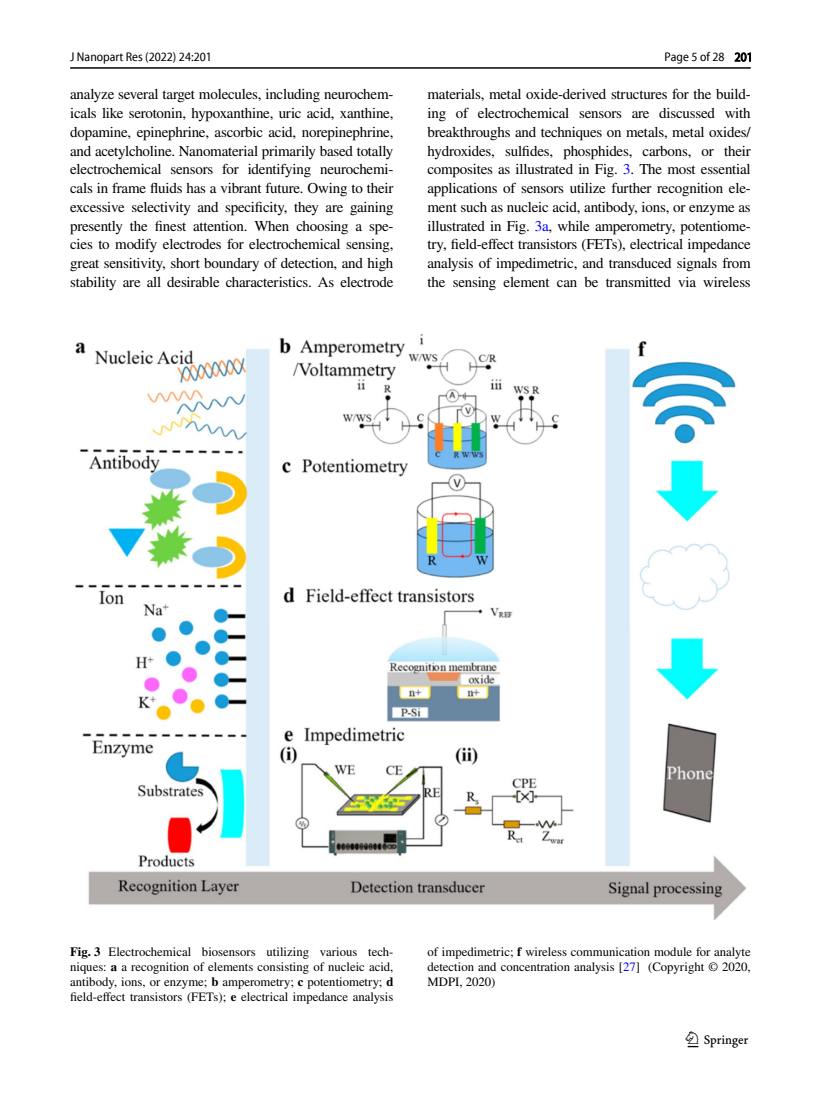
<style>
.page{position:relative;width:821px;height:1106px;background:#fff}
.page>*{position:absolute;margin:0;border:0;box-sizing:border-box;transform-origin:0 0}
.t1{font:22.5px "Springnew Regular 3";color:#000}
.t2{font:15px/18.8px "STIX";letter-spacing:-.015em;color:#000;text-align:justify}
.t3{font:12.75px/15px "STIX";color:#000;text-align:justify}
.t4{font:semi-condensed 12.75px "Myriad Pro Unic";color:#000}
.s1{color:#00f}
.s2{font-weight:700}
</style>
<div class="page">
<hr style="left:70px;top:67px;width:680px;height:2px;background:#000">
<img style="left:75px;top:334px;width:671px;height:586px">
<p class="t4" style="left:70px;top:52px;width:143px">J Nanopart Res (2022) 24:201</p>
<p class="t4" style="left:664px;top:52px;width:90px">Page 5 of 28 201</p>
<p class="t2" style="left:70px;top:86px;width:325px">analyze several target molecules, including neurochem&shy;icals like serotonin, hypoxanthine, uric acid, xanthine, dopamine, epinephrine, ascorbic acid, norepinephrine, and acetylcholine. Nanomaterial primarily based totally electrochemical sensors for identifying neurochemi&shy;cals in frame fluids has a vibrant future. Owing to their excessive selectivity and specificity, they are gaining presently the finest attention. When choosing a spe&shy;cies to modify electrodes for electrochemical sensing, great sensitivity, short boundary of detection, and high stability are all desirable characteristics. As electrode</p>
<p class="t2" style="left:427px;top:86px;width:325px">materials, metal oxide-derived structures for the build&shy;ing of electrochemical sensors are discussed with breakthroughs and techniques on metals, metal oxides/ hydroxides, sulfides, phosphides, carbons, or their composites as illustrated in Fig. <span class="s1">3</span>. The most essential applications of sensors utilize further recognition ele&shy;ment such as nucleic acid, antibody, ions, or enzyme as illustrated in Fig. <span class="s1">3a</span>, while amperometry, potentiome&shy;try, field-effect transistors (FETs), electrical impedance analysis of impedimetric, and transduced signals from the sensing element can be transmitted via wireless</p>
<p class="t3" style="left:70px;top:944px;width:325px"><span class="s2">Fig. 3</span> Electrochemical biosensors utilizing various tech&shy;niques: <span class="s2">a</span> a recognition of elements consisting of nucleic acid, antibody, ions, or enzyme; <span class="s2">b</span> amperometry; <span class="s2">c</span> potentiometry; <span class="s2">d </span>field-effect transistors (FETs); <span class="s2">e</span> electrical impedance analysis</p>
<p class="t3" style="left:427px;top:944px;width:325px">of impedimetric; <span class="s2">f</span> wireless communication module for analyte detection and concentration analysis [<span class="s1">27</span>] (Copyright © 2020, MDPI, 2020)</p>
<h1 class="t1" style="left:687px;top:1031px;width:62px">1 3</h1>
</div>
